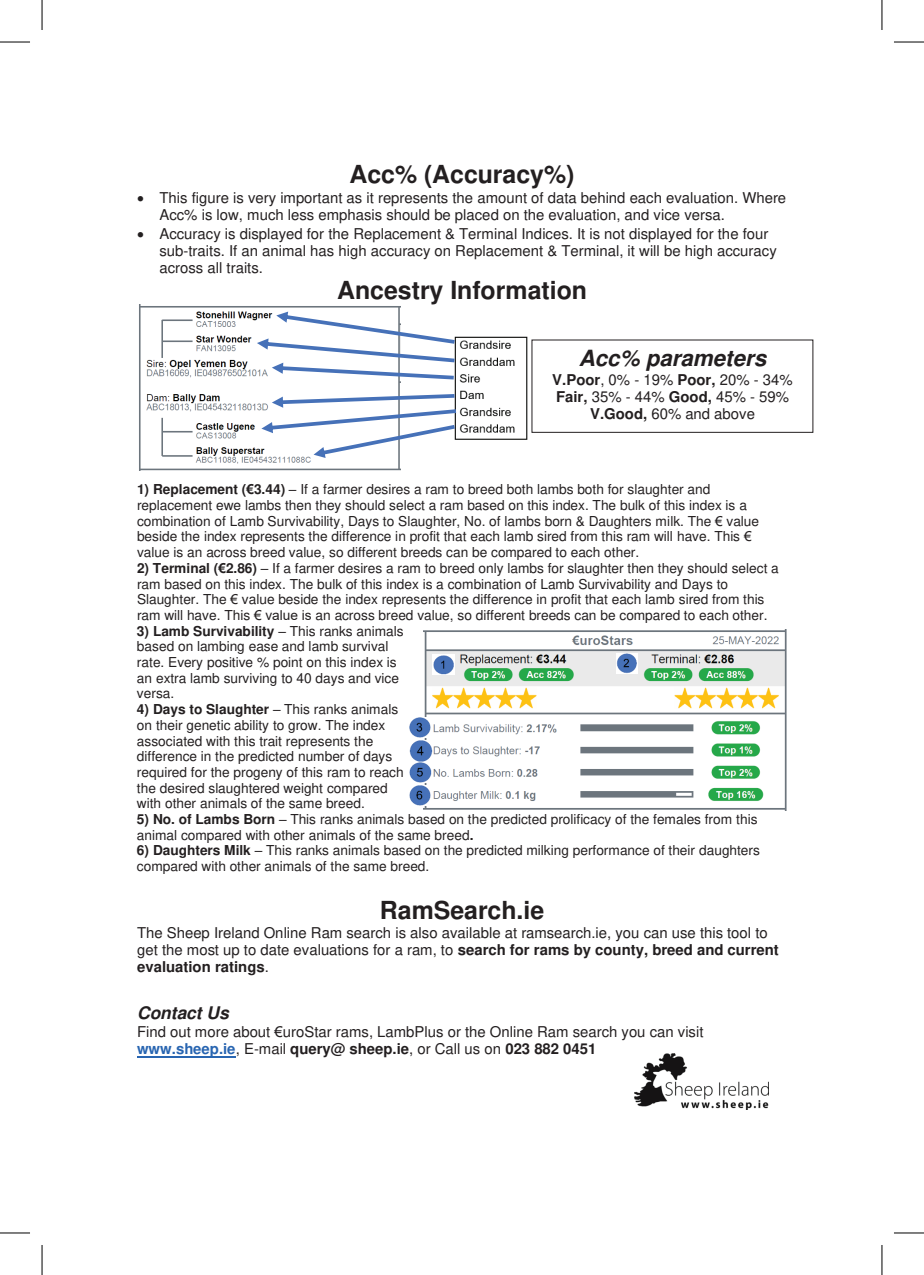
<style>
.page{position:relative;width:924px;height:1275px;background:#fff}
.page>*{position:absolute;margin:0;border:0;box-sizing:border-box;transform-origin:0 0}
.t1{font:700 24.8px "Helvetica";color:#231f20}
.t2{font:italic 700 22.4px "Helvetica";color:#231f20}
.t3{font:italic 700 17.4px "Helvetica";color:#231f20}
.t4{font:14.8px/17.2px "Helvetica";color:#231f20}
.t5{font:13.6px/15.8px "Helvetica";color:#231f20}
.s1{font-weight:700}
.s2{font-family:"Arial";font-weight:700}
.s3{font-family:"Arial"}
.s4{font-weight:700;color:#2865b1}
</style>
<div class="page">
<div style="left:531px;top:339px;width:282px;height:94px;border:1px solid #231f20"></div>
<img style="left:139px;top:305px;width:261px;height:165px">
<img style="left:452px;top:336px;width:76px;height:104px">
<img style="left:634px;top:1053px;width:133px;height:56px">
<hr style="left:137px;top:1055px;width:98px;height:2px;background:#2865b1">
<svg style="left:257px;top:311px;width:197px;height:68px"></svg>
<svg style="left:261px;top:394px;width:195px;height:64px"></svg>
<img style="left:423px;top:629px;width:363px;height:181px">
<img style="left:432px;top:654px;width:22px;height:20px">
<img style="left:616px;top:653px;width:21px;height:21px">
<img style="left:409px;top:717px;width:21px;height:20px">
<img style="left:409px;top:740px;width:23px;height:42px">
<img style="left:409px;top:785px;width:21px;height:20px">
<hr style="left:0;top:42px;width:30px;height:1px;background:#000">
<hr style="left:893px;top:42px;width:30px;height:1px;background:#000">
<hr style="left:0;top:1232px;width:30px;height:1px;background:#000">
<hr style="left:893px;top:1232px;width:30px;height:1px;background:#000">
<hr style="left:42px;top:0;width:1px;height:30px;background:#000">
<hr style="left:42px;top:1245px;width:1px;height:30px;background:#000">
<hr style="left:881px;top:0;width:1px;height:30px;background:#000">
<hr style="left:881px;top:1245px;width:1px;height:30px;background:#000">
<h1 class="t1" style="left:349px;top:165px;width:226px">Acc% (Accuracy%)</h1>
<p class="t4" style="left:159px;top:191px;width:628px;text-indent:-22px">• This figure is very important as it represents the amount of data behind each evaluation. Where<br>Acc% is low, much less emphasis should be placed on the evaluation, and vice versa.</p>
<p class="t4" style="left:159px;top:226px;width:618px;text-indent:-22px">• Accuracy is displayed for the Replacement &amp; Terminal Indices. It is not displayed for the four sub-traits. If an animal has high accuracy on Replacement &amp; Terminal, it will be high accuracy across all traits.</p>
<h1 class="t1" style="left:337px;top:281px;width:251px">Ancestry Information</h1>
<h2 class="t2" style="left:578px;top:349px;width:189px">Acc% parameters</h2>
<p class="t4" style="left:552px;top:372px;width:242px;text-align:center"><span class="s1">V.Poor</span>, 0% - 19% <span class="s1">Poor,</span> 20% - 34%<br><span class="s1">Fair,</span> 35% - 44% <span class="s1">Good,</span> 45% - 59%<br><span class="s1">V.Good,</span> 60% and above</p>
<p class="t5" style="left:137px;top:483px;width:623px"><span class="s1">1) Replacement (</span><span class="s2">€</span><span class="s1">3.44)</span> <span class="s3">–</span> If a farmer desires a ram to breed both lambs both for slaughter and replacement ewe lambs then they should select a ram based on this index. The bulk of this index is a combination of Lamb Survivability, Days to Slaughter, No. of lambs born &amp; Daughters milk. The <span class="s3">€</span> value beside the index represents the difference in profit that each lamb sired from this ram will have. This <span class="s3">€ </span>value is an across breed value, so different breeds can be compared to each other.</p>
<p class="t5" style="left:137px;top:561px;width:643px"><span class="s1">2) Terminal (</span><span class="s2">€</span><span class="s1">2.86)</span> <span class="s3">–</span> If a farmer desires a ram to breed only lambs for slaughter then they should select a ram based on this index. The bulk of this index is a combination of Lamb Survivability and Days to Slaughter. The <span class="s3">€</span> value beside the index represents the difference in profit that each lamb sired from this ram will have. This <span class="s3">€ value is</span> an across breed value, so different breeds can be compared to each other.</p>
<p class="t5" style="left:137px;top:624px;width:268px"><span class="s1">3) Lamb Survivability</span> <span class="s3">–</span> This ranks animals based on lambing ease and lamb survival rate. Every positive % point on this index is an extra lamb surviving to 40 days and vice versa.</p>
<p class="t5" style="left:137px;top:702px;width:268px"><span class="s1">4) Days to Slaughter</span> <span class="s3">–</span> This ranks animals on their genetic ability to grow. The index associated with this trait represents the difference in the predicted number of days required for the progeny of this ram to reach the desired slaughtered weight compared with other animals of the same breed.</p>
<p class="t5" style="left:137px;top:812px;width:621px"><span class="s1">5) No. of Lambs Born</span> <span class="s3">–</span> This ranks animals based on the predicted prolificacy of the females from this animal compared with other animals of the same breed<span class="s1">.</span></p>
<p class="t5" style="left:137px;top:844px;width:624px"><span class="s1">6) Daughters Milk</span> <span class="s3">–</span> This ranks animals based on the predicted milking performance of their daughters compared with other animals of the same breed.</p>
<h1 class="t1" style="left:379px;top:900px;width:166px">RamSearch.ie</h1>
<p class="t4" style="left:137px;top:925px;width:643px">The Sheep Ireland Online Ram search is also available at ramsearch.ie, you can use this tool to get the most up to date evaluations for a ram, to <span class="s1">search for rams by county, breed and current evaluation ratings</span>.</p>
<p class="t3" style="left:137px;top:1006px;width:93px">Contact Us</p>
<p class="t4" style="left:137px;top:1024px;width:567px">Find out more about <span class="s3">€</span>uroStar rams, LambPlus or the Online Ram search you can visit <span class="s4">www.sheep.ie</span>, E-mail <span class="s1">query@ sheep.ie</span>, or Call us on <span class="s1">023 882 0451</span></p>
</div>
